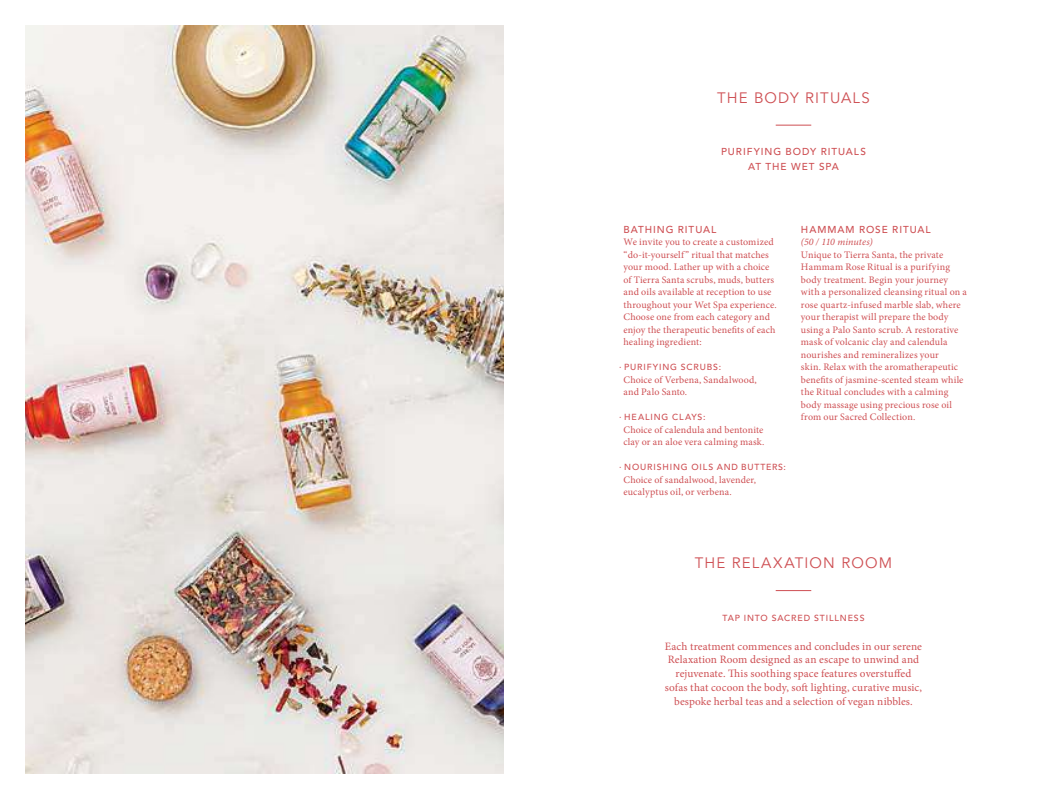
<style>
.page{position:relative;width:1058px;height:799px;background:#fff}
.page>*{position:absolute;margin:0;border:0;box-sizing:border-box;transform-origin:0 0}
.t1{font:15px "Avenir LT Std";letter-spacing:.075em;color:#ce4f53}
.t2{font:11.25px/13.8px "Minion Pro";letter-spacing:.005em;color:#ce4f53;text-align:center}
.t3{font:10px/12.5px "Minion Pro";letter-spacing:.015em;color:#ce4f53}
.t4{font:500 10px/15px "Avenir LT Std";letter-spacing:.095em;color:#ce4f53;text-align:center}
.t5{font:italic 10px "Minion Pro";letter-spacing:.01em;color:#ce4f53}
.t6{font:500 8.75px "Avenir LT Std";letter-spacing:.1em;color:#ce4f53}
</style>
<div class="page">
<hr style="left:775px;top:125px;width:36px;height:1px;background:#ce4f53">
<hr style="left:775px;top:590px;width:36px;height:1px;background:#ce4f53">
<img style="left:25px;top:25px;width:479px;height:749px">
<h1 class="t1" style="left:717px;top:89px;width:154px">THE BODY RITUALS</h1>
<p class="t4" style="left:721px;top:145px;width:146px">PURIFYING BODY RITUALS<br>AT THE WET SPA</p>
<p class="t4" style="left:623px;top:222px;width:94px">BATHING RITUAL</p>
<p class="t3" style="left:623px;top:236px;width:155px">We invite you to create a customized “do-it-yourself” ritual that matches your mood. Lather up with a choice of Tierra Santa scrubs, muds, butters and oils available at reception to use throughout your Wet Spa experience.<br>Choose one from each category and enjoy the therapeutic benefits of each healing ingredient:</p>
<p class="t6" style="left:619px;top:362px;width:104px">· PURIFYING SCRUBS:</p>
<p class="t3" style="left:623px;top:373px;width:135px">Choice of Verbena, Sandalwood, and Palo Santo.</p>
<p class="t6" style="left:619px;top:412px;width:88px">· HEALING CLAYS:</p>
<p class="t3" style="left:623px;top:423px;width:142px">Choice of calendula and bentonite clay or an aloe vera calming mask.</p>
<p class="t6" style="left:619px;top:462px;width:168px">· NOURISHING OILS AND BUTTERS:</p>
<p class="t3" style="left:623px;top:473px;width:134px">Choice of sandalwood, lavender, eucalyptus oil, or verbena.</p>
<p class="t4" style="left:801px;top:222px;width:131px">HAMMAM ROSE RITUAL</p>
<p class="t5" style="left:801px;top:235px;width:73px">(50 / 110 minutes)</p>
<p class="t3" style="left:801px;top:248px;width:167px">Unique to Tierra Santa, the private Hammam Rose Ritual is a purifying body treatment. Begin your journey with a personalized cleansing ritual on a rose quartz-infused marble slab, where your therapist will prepare the body using a Palo Santo scrub. A restorative mask of volcanic clay and calendula nourishes and remineralizes your<br>skin. Relax with the aromatherapeutic benefits of jasmine-scented steam while the Ritual concludes with a calming body massage using precious rose oil from our Sacred Collection.</p>
<h1 class="t1" style="left:694px;top:554px;width:199px">THE RELAXATION ROOM</h1>
<p class="t6" style="left:722px;top:613px;width:144px">TAP INTO SACRED STILLNESS</p>
<p class="t2" style="left:665px;top:639px;width:259px">Each treatment commences and concludes in our serene Relaxation Room designed as an escape to unwind and rejuvenate. This soothing space features overstuffed sofas that cocoon the body, soft lighting, curative music, bespoke herbal teas and a selection of vegan nibbles.</p>
</div>
